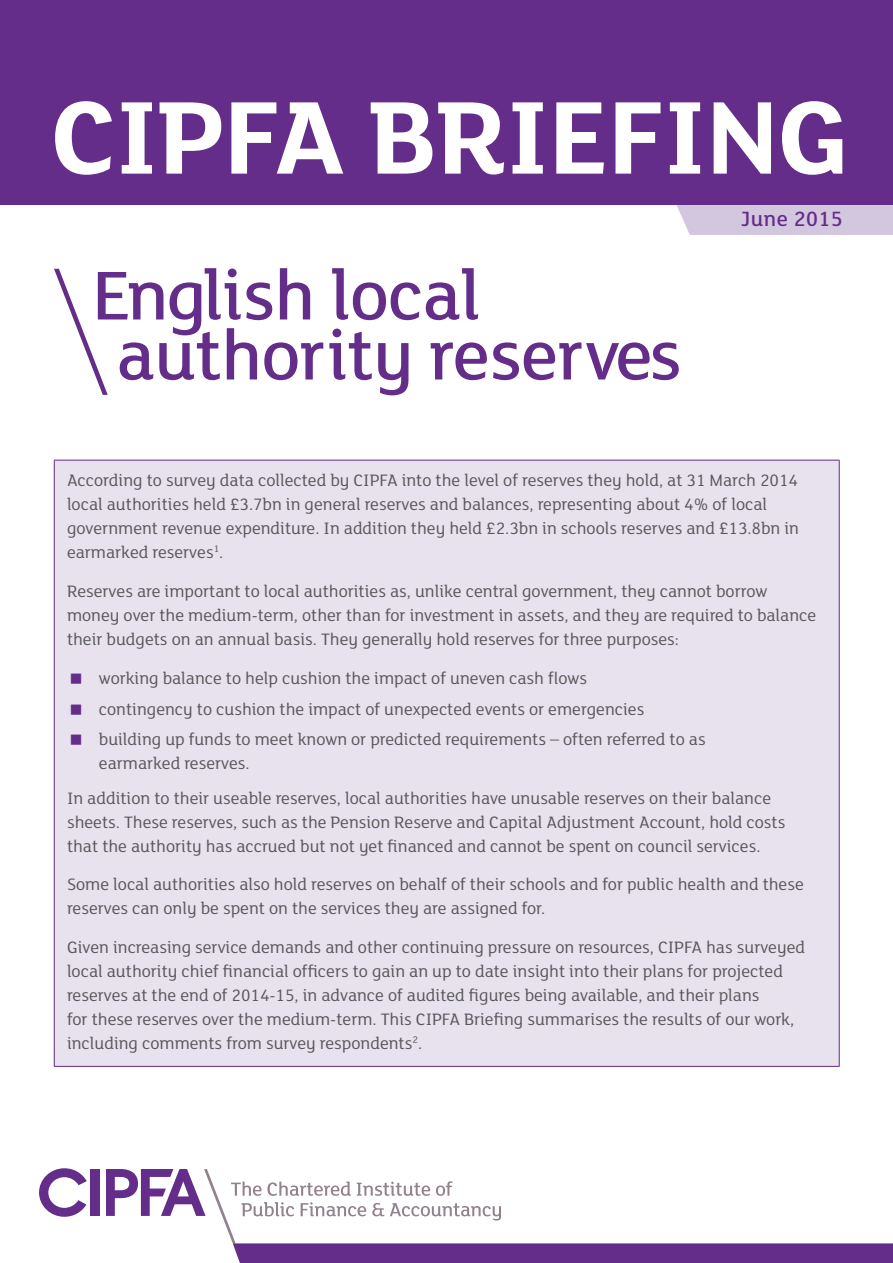
<style>
.page{position:relative;width:893px;height:1263px;background:#fff}
.page>*{position:absolute;margin:0;border:0;box-sizing:border-box;transform-origin:0 0}
.t1{font:700 112.5px "FS Lola";letter-spacing:-.01em;color:#fff}
.Cover_head_A_2_deck{font:500 75px/60px "FS Lola";letter-spacing:-.01em;color:#642d89}
.Subhead_A_13_16_bd{font:500 22.5px "FS Lola";letter-spacing:.02em;color:#642d89}
.Intro_12_16_Med{font:18px/24px "FS Lola";color:#57585a}
</style>
<div class="page">
<svg style="left:672px;top:204px;width:221px;height:31px;background:#d1c4dd"></svg>
<div style="left:54px;top:460px;width:785px;height:606px;background:#e8e1ee"></div>
<hr style="left:54px;top:460px;width:786px;height:1px;background:#642d89">
<hr style="left:54px;top:460px;width:1px;height:606px;background:#642d89">
<hr style="left:839px;top:460px;width:1px;height:606px;background:#642d89">
<hr style="left:54px;top:1066px;width:786px;height:1px;background:#642d89">
<svg style="left:54px;top:269px;width:54px;height:126px"></svg>
<svg style="left:39px;top:1168px;width:854px;height:95px"></svg>
<div style="left:0;top:0;width:893px;height:204px;background:#642d89"></div>
<p class="t1" style="left:51px;top:60px;width:799px">CIPFA BRIEFING</p>
<p class="Subhead_A_13_16_bd" style="left:741px;top:204px;width:103px">June 2015</p>
<p class="Cover_head_A_2_deck" style="left:116px;top:262px;width:567px;text-indent:-24px">English local authority reserves</p>
<p class="Intro_12_16_Med" style="left:67px;top:468px;width:733px">According to survey data collected by CIPFA into the level of reserves they hold, at 31 March 2014 local authorities held £3.7bn in general reserves and balances, representing about 4% of local government revenue expenditure. In addition they held £2.3bn in schools reserves and £13.8bn in earmarked reserves<sup>1</sup>.</p>
<p class="Intro_12_16_Med" style="left:67px;top:579px;width:751px">Reserves are important to local authorities as, unlike central government, they cannot borrow money over the medium-term, other than for investment in assets, and they are required to balance their budgets on an annual basis. They generally hold reserves for three purposes:</p>
<p class="Intro_12_16_Med" style="left:99px;top:665px;width:490px">working balance to help cushion the impact of uneven cash flows</p>
<p class="Intro_12_16_Med" style="left:99px;top:696px;width:547px">contingency to cushion the impact of unexpected events or emergencies</p>
<p class="Intro_12_16_Med" style="left:99px;top:726px;width:608px">building up funds to meet known or predicted requirements – often referred to as earmarked reserves.</p>
<p class="Intro_12_16_Med" style="left:67px;top:785px;width:720px">In addition to their useable reserves, local authorities have unusable reserves on their balance sheets. These reserves, such as the Pension Reserve and Capital Adjustment Account, hold costs that the authority has accrued but not yet financed and cannot be spent on council services.</p>
<p class="Intro_12_16_Med" style="left:67px;top:872px;width:738px">Some local authorities also hold reserves on behalf of their schools and for public health and these reserves can only be spent on the services they are assigned for.</p>
<p class="Intro_12_16_Med" style="left:67px;top:935px;width:740px">Given increasing service demands and other continuing pressure on resources, CIPFA has surveyed local authority chief financial officers to gain an up to date insight into their plans for projected reserves at the end of 2014-15, in advance of audited figures being available, and their plans<br>for these reserves over the medium-term. This CIPFA Briefing summarises the results of our work, including comments from survey respondents<sup>2</sup>.</p>
</div>
